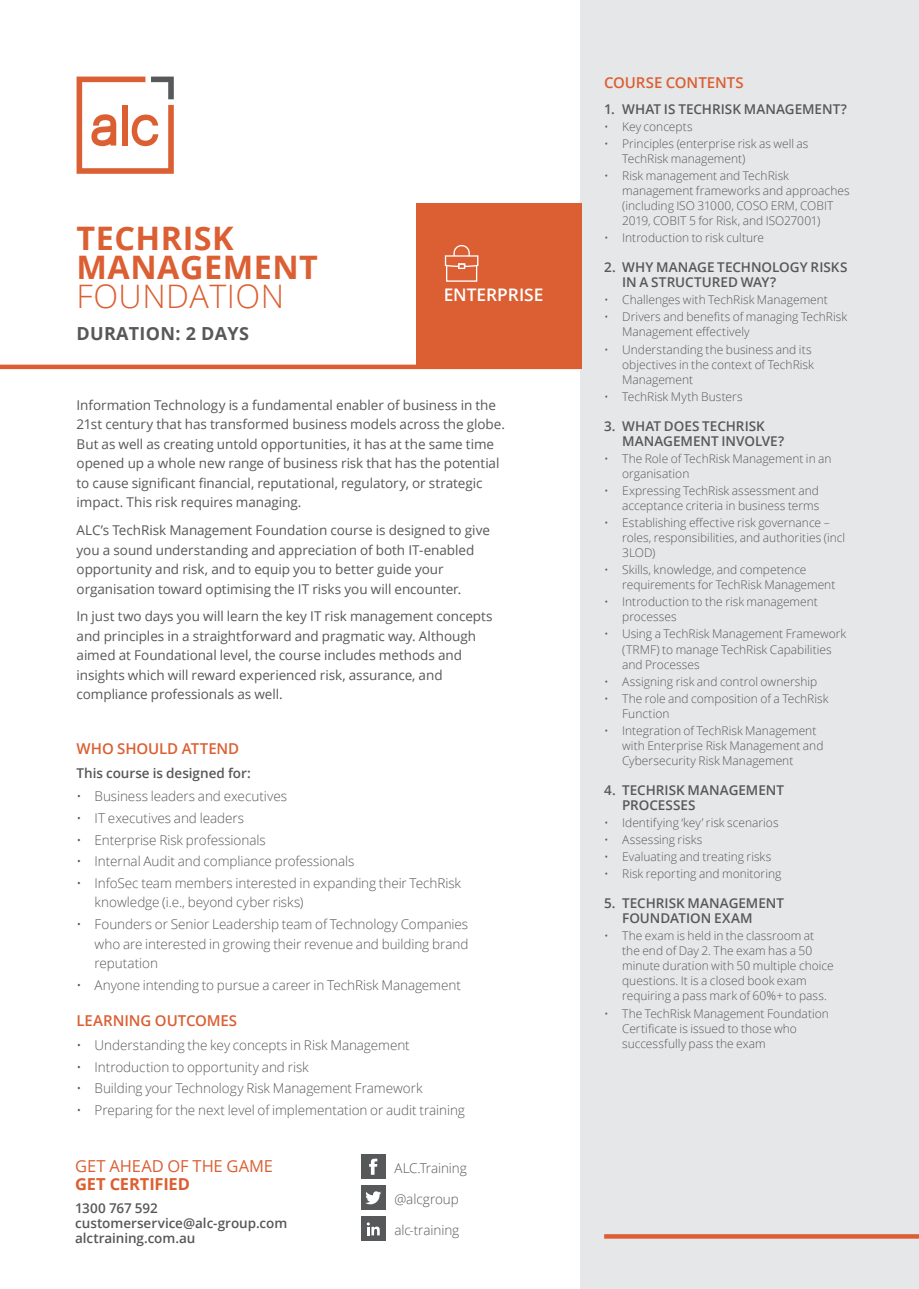
<style>
.page{position:relative;width:919px;height:1289px;background:#fff}
.page>*{position:absolute;margin:0;border:0;box-sizing:border-box;transform-origin:0 0}
.Header_1___Light_Ora{font:700 32.4px/28.8px "Open Sans";letter-spacing:.015em;color:#db5f32}
.Header_2_-_Bold_Grey{font:700 18px "Open Sans";letter-spacing:.015em;color:#57585a}
.t1{font:600 17.25px "Open Sans";color:#fff}
.t2{font:16.5px "Open Sans";color:#db5f32}
.t3{font:700 16.5px "Open Sans";letter-spacing:-.01em;color:#db5f32}
.Sub_Header_-_Semibol{font:600 15px "Open Sans";letter-spacing:-.01em;color:#db5f32}
.Body_9p_-_Regular{font:13.5px/19.5px "Open Sans";letter-spacing:-.005em;color:#57585a}
.t4{font:300 13.5px/19.5px "Open Sans";letter-spacing:-.005em;color:#57585a}
.Bullet_number{font:600 13.5px/15px "Open Sans";color:#57585a}
.Body_9p_-_Semibold_G{font:600 13.5px "Open Sans";letter-spacing:-.005em;color:#57585a}
.t5{font:300 12px/15px "Open Sans";color:#57585a}
.s1{font-weight:300}
</style>
<div class="page">
<div style="left:0;top:364px;width:580px;height:5px;background:#db5f32"></div>
<div style="left:580px;top:0;width:338px;height:1288px;background:#e6e7e9"></div>
<svg style="left:77px;top:77px;width:97px;height:97px"></svg>
<svg style="left:604px;top:1234px;width:314px;height:4px"></svg>
<div style="left:415px;top:203px;width:166px;height:165px;background:#db5f32"></div>
<svg style="left:444px;top:245px;width:35px;height:23px"></svg>
<div style="left:458px;top:263px;width:7px;height:6px;border:1px solid #fff"></div>
<div style="left:446px;top:265px;width:31px;height:17px;border:1px solid #fff"></div>
<div style="left:361px;top:1154px;width:24px;height:24px;background:#57585a"></div>
<svg style="left:369px;top:1158px;width:8px;height:16px"></svg>
<div style="left:361px;top:1185px;width:24px;height:24px;background:#57585a"></div>
<svg style="left:365px;top:1191px;width:16px;height:13px"></svg>
<div style="left:361px;top:1216px;width:24px;height:24px;background:#57585a"></div>
<svg style="left:366px;top:1222px;width:14px;height:13px"></svg>
<p class="Header_1___Light_Ora" style="left:77px;top:223px;width:243px">TECHRISK<br>MANAGEMENT<br><span class="s1">FOUNDATION</span></p>
<p class="Header_2_-_Bold_Grey" style="left:77px;top:320px;width:174px">DURATION: 2 DAYS</p>
<h3 class="t1" style="left:443px;top:283px;width:101px">ENTERPRISE</h3>
<p class="Body_9p_-_Regular" style="left:77px;top:395px;width:430px">Information Technology is a fundamental enabler of business in the 21st century that has transformed business models across the globe.<br>But as well as creating untold opportunities, it has at the same time opened up a whole new range of business risk that has the potential to cause significant financial, reputational, regulatory, or strategic impact. This risk requires managing.</p>
<p class="Body_9p_-_Regular" style="left:77px;top:520px;width:415px">ALC’s TechRisk Management Foundation course is designed to give you a sound understanding and appreciation of both IT-enabled opportunity and risk, and to equip you to better guide your organisation toward optimising the IT risks you will encounter.</p>
<p class="Body_9p_-_Regular" style="left:77px;top:606px;width:417px">In just two days you will learn the key IT risk management concepts and principles in a straightforward and pragmatic way. Although aimed at Foundational level, the course includes methods and insights which will reward experienced risk, assurance, and compliance professionals as well.</p>
<p class="Sub_Header_-_Semibol" style="left:77px;top:738px;width:164px">WHO SHOULD ATTEND</p>
<p class="Body_9p_-_Semibold_G" style="left:77px;top:763px;width:176px">This course is designed for:</p>
<p class="t4" style="left:77px;top:786px;width:212px">• Business leaders and executives</p>
<p class="t4" style="left:77px;top:808px;width:169px">• IT executives and leaders</p>
<p class="t4" style="left:77px;top:829px;width:190px">• Enterprise Risk professionals</p>
<p class="t4" style="left:77px;top:851px;width:279px">• Internal Audit and compliance professionals</p>
<p class="t4" style="left:95px;top:872px;width:368px;text-indent:-18px">• InfoSec team members interested in expanding their TechRisk knowledge (i.e., beyond cyber risks)</p>
<p class="t4" style="left:95px;top:914px;width:375px;text-align:justify;text-indent:-18px">• Founders or Senior Leadership team of Technology Companies who are interested in growing their revenue and building brand reputation</p>
<p class="t4" style="left:77px;top:974px;width:386px">• Anyone intending to pursue a career in TechRisk Management</p>
<p class="Sub_Header_-_Semibol" style="left:77px;top:1010px;width:162px">LEARNING OUTCOMES</p>
<p class="t4" style="left:77px;top:1034px;width:334px">• Understanding the key concepts in Risk Management</p>
<p class="t4" style="left:77px;top:1056px;width:233px">• Introduction to opportunity and risk</p>
<p class="t4" style="left:77px;top:1078px;width:347px">• Building your Technology Risk Management Framework</p>
<p class="t4" style="left:77px;top:1099px;width:390px">• Preparing for the next level of implementation or audit training</p>
<h3 class="t2" style="left:75px;top:1154px;width:199px">GET AHEAD OF THE GAME</h3>
<h3 class="t3" style="left:75px;top:1172px;width:116px">GET CERTIFIED</h3>
<p class="Bullet_number" style="left:75px;top:1200px;width:213px">1300 767 592 customerservice@alc-group.com alctraining.com.au</p>
<p class="t4" style="left:394px;top:1157px;width:74px">ALC.Training</p>
<p class="t4" style="left:394px;top:1188px;width:66px">@alcgroup</p>
<p class="t4" style="left:394px;top:1220px;width:66px">alc-training</p>
<p class="Sub_Header_-_Semibol" style="left:604px;top:72px;width:141px">COURSE CONTENTS</p>
<p class="Bullet_number" style="left:604px;top:101px;width:244px">1. WHAT IS TECHRISK MANAGEMENT?</p>
<p class="t5" style="left:604px;top:119px;width:90px">• Key concepts</p>
<p class="t5" style="left:622px;top:136px;width:188px;text-indent:-18px">• Principles (enterprise risk as well as<br>TechRisk management)</p>
<p class="t5" style="left:622px;top:168px;width:229px;text-indent:-18px">• Risk management and TechRisk management frameworks and approaches (including ISO 31000, COSO ERM, COBIT 2019, COBIT 5 for Risk, and ISO27001)</p>
<p class="t5" style="left:604px;top:230px;width:161px">• Introduction to risk culture</p>
<p class="Bullet_number" style="left:622px;top:259px;width:227px;text-indent:-18px">2. WHY MANAGE TECHNOLOGY RISKS<br>IN A STRUCTURED WAY?</p>
<p class="t5" style="left:604px;top:292px;width:225px">• Challenges with TechRisk Management</p>
<p class="t5" style="left:622px;top:309px;width:226px;text-indent:-18px">• Drivers and benefits of managing TechRisk<br>Management effectively</p>
<p class="t5" style="left:622px;top:341px;width:193px;text-indent:-18px">• Understanding the business and its objectives in the context of TechRisk<br>Management</p>
<p class="t5" style="left:604px;top:388px;width:140px">• TechRisk Myth Busters</p>
<p class="Bullet_number" style="left:622px;top:418px;width:163px;text-indent:-18px">3. WHAT DOES TECHRISK<br>MANAGEMENT INVOLVE?</p>
<p class="t5" style="left:622px;top:450px;width:211px;text-indent:-18px">• The Role of TechRisk Management in an organisation</p>
<p class="t5" style="left:604px;top:482px;width:217px;text-align:right">• Expressing TechRisk assessment and acceptance criteria in business terms</p>
<p class="t5" style="left:622px;top:515px;width:225px;text-indent:-18px">• Establishing effective risk governance – roles, responsibilities, and authorities (incl<br>3LOD)</p>
<p class="t5" style="left:622px;top:562px;width:215px;text-indent:-18px">• Skills, knowledge, and competence requirements for TechRisk Management</p>
<p class="t5" style="left:622px;top:594px;width:197px;text-indent:-18px">• Introduction to the risk management processes</p>
<p class="t5" style="left:622px;top:626px;width:226px;text-indent:-18px">• Using a TechRisk Management Framework (TRMF) to manage TechRisk Capabilities and Processes</p>
<p class="t5" style="left:604px;top:673px;width:215px">• Assigning risk and control ownership</p>
<p class="t5" style="left:622px;top:690px;width:208px;text-indent:-18px">• The role and composition of a TechRisk<br>Function</p>
<p class="t5" style="left:622px;top:722px;width:203px;text-indent:-18px">• Integration of TechRisk Management with Enterprise Risk Management and<br>Cybersecurity Risk Management</p>
<p class="Bullet_number" style="left:622px;top:782px;width:163px;text-indent:-18px">4. TECHRISK MANAGEMENT<br>PROCESSES</p>
<p class="t5" style="left:604px;top:814px;width:176px">• Identifying ‘key’ risk scenarios</p>
<p class="t5" style="left:604px;top:832px;width:100px">• Assessing risks</p>
<p class="t5" style="left:604px;top:849px;width:169px">• Evaluating and treating risks</p>
<p class="t5" style="left:604px;top:866px;width:179px">• Risk reporting and monitoring</p>
<p class="Bullet_number" style="left:622px;top:895px;width:163px;text-indent:-18px">5. TECHRISK MANAGEMENT<br>FOUNDATION EXAM</p>
<p class="t5" style="left:622px;top:928px;width:213px;text-indent:-18px">• The exam is held in the classroom at the end of Day 2. The exam has a 50 minute duration with 50 multiple choice questions. It is a closed book exam requiring a pass mark of 60%+ to pass.</p>
<p class="t5" style="left:622px;top:1005px;width:208px;text-indent:-18px">• The TechRisk Management Foundation<br>Certificate is issued to those who successfully pass the exam</p>
</div>
